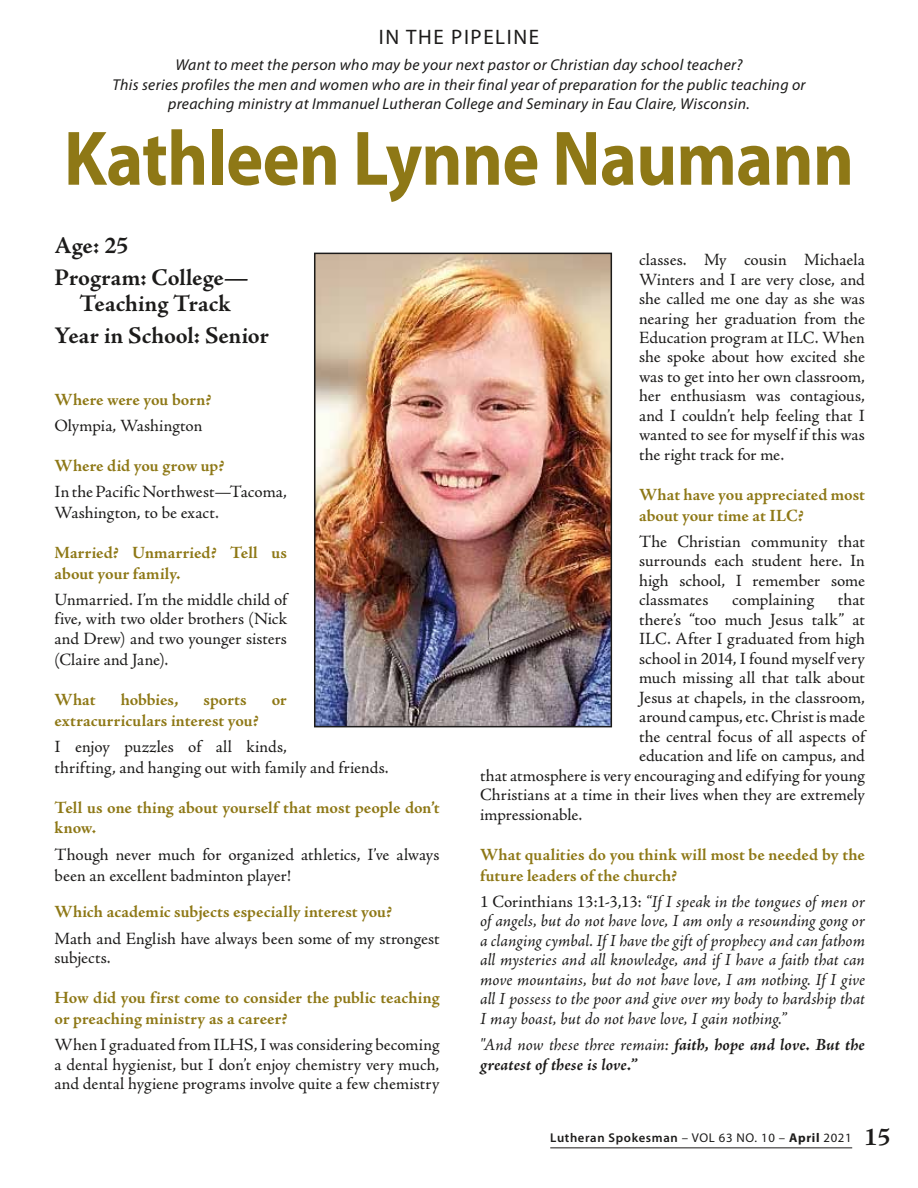
<style>
.page{position:relative;width:918px;height:1188px;background:#fff}
.page>*{position:absolute;margin:0;border:0;box-sizing:border-box;transform-origin:0 0}
.t1{font:700 78px "Myriad Pro";letter-spacing:-.01em;color:#8e7816;scale:.9 1}
.t2{font:700 24px/32.2px "Adobe Jenson Pro";color:#1c1b1a}
.t3{font:21px "Myriad Pro";letter-spacing:.075em;color:#1c1b1a}
.t4{font:17.25px/19.5px "Adobe Jenson Pro";color:#1c1b1a}
.t5{font:700 17.25px/21px "Adobe Jenson Pro";color:#8e7816}
.t6{font:italic 17.25px/19.5px "Adobe Jenson Pro";color:#1c1b1a;text-align:justify}
.t7{font:italic 700 17.25px/19.5px "Adobe Jenson Pro";letter-spacing:.005em;color:#1c1b1a}
.t8{font:italic 15.75px/19.5px "Myriad Pro";letter-spacing:.02em;color:#1c1b1a;text-align:center}
.t9{font:600 12.75px "Myriad Pro";letter-spacing:.05em;color:#1c1b1a}
.s1{font-style:normal}
.s2{font-weight:400}
.s3{font-weight:700}
.s4{font-family:"Adobe Jenson Pro";font-weight:700;font-size:25.5px}
</style>
<div class="page">
<hr style="left:550px;top:1147px;width:302px;height:1px;background:#1c1b1a">
<img style="left:317px;top:256px;width:292px;height:468px">
<div style="left:314px;top:253px;width:298px;height:474px;border:2px solid #1c1b1a"></div>
<p class="t3" style="left:379px;top:25px;width:162px">IN THE PIPELINE</p>
<p class="t8" style="left:112px;top:56px;width:695px">Want to meet the person who may be your next pastor or Christian day school teacher?<br>This series profiles the men and women who are in their final year of preparation for the public teaching or preaching ministry at Immanuel Lutheran College and Seminary in Eau Claire, Wisconsin.</p>
<h1 class="t1" style="left:64px;top:115px;width:880px">Kathleen Lynne Naumann</h1>
<h2 class="t2" style="left:55px;top:230px;width:196px">Age: 25<br>Program: College—</h2>
<h2 class="t2" style="left:55px;top:288px;width:216px;text-align:center">Teaching Track<br>Year in School: Senior</h2>
<p class="t5" style="left:55px;top:389px;width:158px">Where were you born?</p>
<p class="t4" style="left:55px;top:416px;width:149px">Olympia, Washington</p>
<p class="t5" style="left:55px;top:455px;width:171px">Where did you grow up?</p>
<p class="t4" style="left:55px;top:481px;width:234px;line-height:21px">In the Pacific Northwest—Tacoma,<br>Washington, to be exact.</p>
<p class="t5" style="left:55px;top:542px;width:234px">Married? Unmarried? Tell us about your family.</p>
<p class="t4" style="left:55px;top:590px;width:234px;line-height:20px;text-align:justify">Unmarried. I’m the middle child of five, with two older brothers (Nick and Drew) and two younger sisters (Claire and Jane).</p>
<p class="t5" style="left:55px;top:689px;width:43px">What</p>
<p class="t5" style="left:121px;top:689px;width:59px">hobbies,</p>
<p class="t5" style="left:204px;top:689px;width:45px">sports</p>
<p class="t5" style="left:272px;top:689px;width:17px">or</p>
<p class="t5" style="left:55px;top:710px;width:205px">extracurriculars interest you?</p>
<p class="t4" style="left:55px;top:736px;width:336px;line-height:21px">I enjoy puzzles of all kinds,<br>thrifting, and hanging out with family and friends.</p>
<p class="t5" style="left:55px;top:797px;width:386px">Tell us one thing about yourself that most people don’t know.</p>
<p class="t4" style="left:55px;top:844px;width:386px;line-height:21px">Though never much for organized athletics, I’ve always been an excellent badminton player!</p>
<p class="t5" style="left:55px;top:902px;width:339px">Which academic subjects especially interest you?</p>
<p class="t4" style="left:55px;top:929px;width:386px">Math and English have always been some of my strongest subjects.</p>
<p class="t5" style="left:55px;top:987px;width:386px">How did you first come to consider the public teaching or preaching ministry as a career?</p>
<p class="t4" style="left:55px;top:1035px;width:386px;text-align:justify">When I graduated from ILHS, I was considering becoming a dental hygienist, but I don’t enjoy chemistry very much, and dental hygiene programs involve quite a few chemistry</p>
<p class="t4" style="left:639px;top:250px;width:227px;text-align:justify">classes. My cousin Michaela Winters and I are very close, and she called me one day as she was nearing her graduation from the Education program at ILC. When she spoke about how excited she was to get into her own classroom, her enthusiasm was contagious, and I couldn’t help feeling that I wanted to see for myself if this was the right track for me.</p>
<p class="t5" style="left:639px;top:484px;width:227px">What have you appreciated most about your time at ILC?</p>
<p class="t4" style="left:639px;top:532px;width:227px;text-align:justify">The Christian community that surrounds each student here. In high school, I remember some classmates</p>
<p class="t4" style="left:732px;top:591px;width:83px">complaining</p>
<p class="t4" style="left:838px;top:591px;width:29px">that</p>
<p class="t4" style="left:639px;top:610px;width:227px">there’s “too much Jesus talk” at</p>
<p class="t4" style="left:639px;top:630px;width:227px">ILC. After I graduated from high</p>
<p class="t4" style="left:639px;top:649px;width:227px">school in 2014, I found myself very</p>
<p class="t4" style="left:639px;top:669px;width:227px">much missing all that talk about</p>
<p class="t4" style="left:639px;top:688px;width:227px">Jesus at chapels, in the classroom,</p>
<p class="t4" style="left:639px;top:708px;width:227px">around campus, etc. Christ is made</p>
<p class="t4" style="left:639px;top:727px;width:227px">the central focus of all aspects of</p>
<p class="t4" style="left:639px;top:747px;width:227px">education and life on campus, and</p>
<p class="t4" style="left:480px;top:766px;width:386px">that atmosphere is very encouraging and edifying for young</p>
<p class="t4" style="left:480px;top:786px;width:386px">Christians at a time in their lives when they are extremely</p>
<p class="t4" style="left:480px;top:805px;width:104px">impressionable.</p>
<p class="t5" style="left:480px;top:844px;width:386px">What qualities do you think will most be needed by the future leaders of the church?</p>
<p class="t6" style="left:480px;top:893px;width:386px"><span class="s1">1 Corinthians 13:1-3,13:</span> “If I speak in the tongues of men or of angels, but do not have love, I am only a resounding gong or a clanging cymbal. If I have the gift of prophecy and can fathom all mysteries and all knowledge, and if I have a faith that can move mountains, but do not have love, I am nothing. If I give all I possess to the poor and give over my body to hardship that I may boast, but do not have love, I gain nothing.”</p>
<p class="t7" style="left:480px;top:1036px;width:386px"><span class="s2">"And now these three remain:</span> faith, hope and love. But the greatest of these is love.”</p>
<p class="t9" style="left:550px;top:1131px;width:342px">Lutheran Spokesman <span class="s2">– VOL 63 NO. 10 –</span> <span class="s3">April</span> <span class="s2">2021</span> <span class="s4">15</span></p>
</div>
